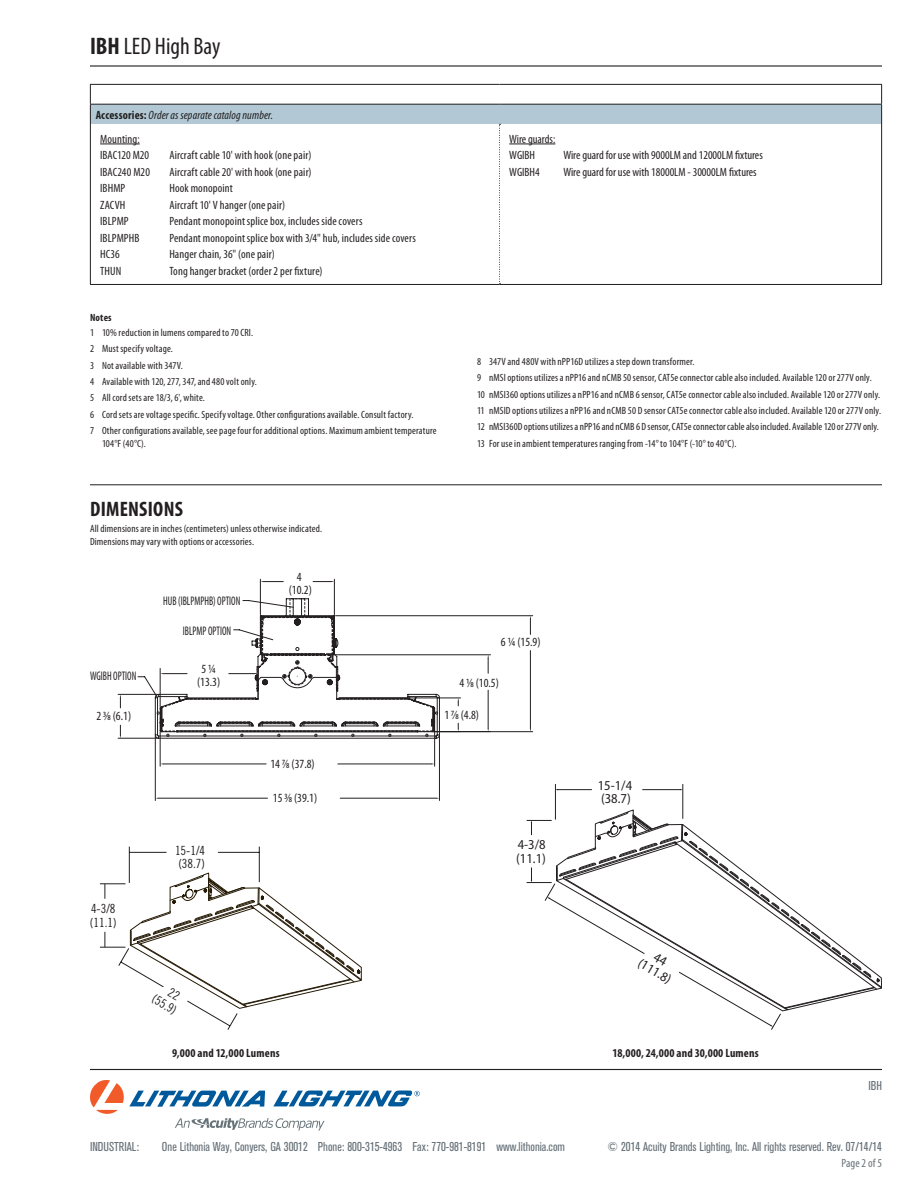
<style>
.page{position:relative;width:918px;height:1188px;background:#fff}
.page>*{position:absolute;margin:0;border:0;box-sizing:border-box;transform-origin:0 0}
.t1{font:condensed 24px "Myriad Pro";color:#231f20}
.t2{font:700 condensed 21px "Myriad Pro";letter-spacing:.01em;color:#231f20}
.t3{font:semi-condensed 13.65px/13.2px "Myriad Pro";color:#231f20}
.t4{font:condensed 12.75px "Akzidenz Grotesk BE";color:#667178}
.t5{font:12.6px/13.5px "Trade Gothic LT Std Cn 18";color:#231f20}
.t6{font:condensed 12.45px/12.5px "Myriad Pro";color:#231f20;text-align:center}
.t7{font:condensed 12.45px "Myriad Pro";color:#231f20;scale:.8 1}
.t8{font:condensed 12px/16.5px "Myriad Pro";letter-spacing:.01em;color:#231f20}
.t9{font:italic condensed 12px/24.2px "Myriad Pro";letter-spacing:.01em;color:#231f20}
.t10{font:700 condensed 12px "Myriad Pro";letter-spacing:.015em;color:#231f20}
.t11{font:condensed 12px "Myriad Pro";color:#667178}
.t12{font:condensed 10.5px/16.4px "Myriad Pro";letter-spacing:.015em;color:#231f20}
.t13{font:700 condensed 10.5px "Myriad Pro";letter-spacing:.015em;color:#231f20}
.s1{font-weight:700}
.s2{font-weight:700;font-style:normal}
.s3{font-style:normal}
</style>
<div class="page">
<hr style="left:90px;top:484px;width:792px;height:1px;background:#231f20">
<hr style="left:90px;top:65px;width:792px;height:2px;background:#231f20">
<div style="left:90px;top:104px;width:792px;height:20px;background:#b2c9d5"></div>
<hr style="left:90px;top:124px;width:1px;height:160px;background:#231f20">
<hr style="left:90px;top:84px;width:410px;height:1px;background:#231f20">
<hr style="left:500px;top:84px;width:382px;height:1px;background:#231f20">
<svg style="left:90px;top:85px;width:1px;height:39px"></svg>
<hr style="left:90px;top:104px;width:410px;height:1px;background:#231f20">
<hr style="left:500px;top:104px;width:382px;height:1px;background:#231f20">
<hr style="left:90px;top:284px;width:410px;height:1px;background:#231f20">
<hr style="left:500px;top:284px;width:382px;height:1px;background:#231f20">
<svg style="left:499px;top:124px;width:2px;height:160px"></svg>
<hr style="left:881px;top:124px;width:1px;height:160px;background:#231f20">
<svg style="left:881px;top:85px;width:1px;height:39px"></svg>
<hr style="left:100px;top:144px;width:40px;height:1px;background:#231f20">
<hr style="left:509px;top:144px;width:46px;height:1px;background:#231f20">
<hr style="left:259px;top:847px;width:1px;height:35px;background:#231f20">
<hr style="left:218px;top:852px;width:41px;height:1px;background:#231f20">
<hr style="left:129px;top:852px;width:38px;height:1px;background:#231f20">
<hr style="left:129px;top:847px;width:1px;height:36px;background:#231f20">
<hr style="left:683px;top:784px;width:1px;height:35px;background:#231f20">
<hr style="left:642px;top:789px;width:39px;height:1px;background:#231f20">
<hr style="left:558px;top:789px;width:34px;height:1px;background:#231f20">
<hr style="left:555px;top:784px;width:1px;height:36px;background:#231f20">
<hr style="left:434px;top:732px;width:1px;height:34px;background:#231f20">
<hr style="left:160px;top:732px;width:1px;height:34px;background:#231f20">
<hr style="left:338px;top:764px;width:93px;height:1px;background:#231f20">
<hr style="left:164px;top:764px;width:102px;height:1px;background:#231f20">
<hr style="left:439px;top:736px;width:1px;height:65px;background:#231f20">
<hr style="left:155px;top:736px;width:1px;height:65px;background:#231f20">
<hr style="left:340px;top:798px;width:96px;height:1px;background:#231f20">
<hr style="left:159px;top:798px;width:109px;height:1px;background:#231f20">
<hr style="left:334px;top:579px;width:1px;height:36px;background:#231f20">
<hr style="left:260px;top:579px;width:1px;height:36px;background:#231f20">
<svg style="left:313px;top:581px;width:21px;height:1px"></svg>
<svg style="left:260px;top:581px;width:23px;height:1px"></svg>
<hr style="left:331px;top:655px;width:159px;height:1px;background:#231f20">
<hr style="left:488px;top:690px;width:1px;height:38px;background:#231f20">
<svg style="left:488px;top:655px;width:1px;height:18px"></svg>
<hr style="left:336px;top:615px;width:197px;height:1px;background:#231f20">
<hr style="left:434px;top:731px;width:99px;height:1px;background:#231f20">
<hr style="left:530px;top:651px;width:1px;height:77px;background:#231f20">
<svg style="left:530px;top:616px;width:1px;height:18px"></svg>
<hr style="left:118px;top:694px;width:39px;height:1px;background:#231f20">
<hr style="left:118px;top:738px;width:39px;height:1px;background:#231f20">
<svg style="left:120px;top:694px;width:1px;height:14px"></svg>
<svg style="left:120px;top:725px;width:1px;height:13px"></svg>
<svg style="left:138px;top:598px;width:323px;height:141px"></svg>
<hr style="left:90px;top:1069px;width:792px;height:1px;background:#231f20">
<svg style="left:90px;top:1080px;width:330px;height:51px"></svg>
<svg style="left:100px;top:872px;width:262px;height:158px"></svg>
<svg style="left:526px;top:812px;width:356px;height:218px"></svg>
<h1 class="t1" style="left:90px;top:32px;width:132px"><span class="s1">IBH</span> LED High Bay</h1>
<p class="t9" style="left:100px;top:103px;width:175px;text-indent:-4px"><span class="s2">Accessories:</span> Order as separate catalog number.<br><span class="s3">Mounting:</span></p>
<p class="t8" style="left:100px;top:147px;width:51px">IBAC120 M20</p>
<p class="t8" style="left:169px;top:147px;width:144px">Aircraft cable 10' with hook (one pair)</p>
<p class="t8" style="left:100px;top:163px;width:51px">IBAC240 M20</p>
<p class="t8" style="left:169px;top:163px;width:144px">Aircraft cable 20' with hook (one pair)</p>
<p class="t8" style="left:100px;top:180px;width:27px">IBHMP</p>
<p class="t8" style="left:169px;top:180px;width:65px">Hook monopoint</p>
<p class="t8" style="left:100px;top:196px;width:27px">ZACVH</p>
<p class="t8" style="left:169px;top:196px;width:117px">Aircraft 10' V hanger (one pair)</p>
<p class="t8" style="left:100px;top:213px;width:30px">IBLPMP</p>
<p class="t8" style="left:169px;top:213px;width:195px">Pendant monopoint splice box, includes side covers</p>
<p class="t8" style="left:100px;top:229px;width:41px">IBLPMPHB</p>
<p class="t8" style="left:169px;top:229px;width:248px">Pendant monopoint splice box with 3/4" hub, includes side covers</p>
<p class="t8" style="left:100px;top:246px;width:21px">HC36</p>
<p class="t8" style="left:169px;top:246px;width:107px">Hanger chain, 36" (one pair)</p>
<p class="t8" style="left:100px;top:262px;width:23px">THUN</p>
<p class="t8" style="left:169px;top:262px;width:155px">Tong hanger bracket (order 2 per fixture)</p>
<p class="t13" style="left:90px;top:311px;width:23px">Notes</p>
<p class="t12" style="left:90px;top:324px;width:348px">1 10% reduction in lumens compared to 70 CRI.<br>2 Must specify voltage.<br>3 Not available with 347V.<br>4 Available with 120, 277, 347, and 480 volt only.<br>5 All cord sets are 18/3, 6', white.<br>6 Cord sets are voltage specific. Specify voltage. Other configurations available. Consult factory.<br>7 Other configurations available, see page four for additional options. Maximum ambient temperature</p>
<p class="t12" style="left:102px;top:435px;width:45px">104°F (40°C).</p>
<h2 class="t2" style="left:90px;top:496px;width:94px">DIMENSIONS</h2>
<p class="t12" style="left:90px;top:522px;width:234px;line-height:12.6px">All dimensions are in inches (centimeters) unless otherwise indicated.<br>Dimensions may vary with options or accessories.</p>
<p class="t7" style="left:90px;top:669px;width:60px">WGIBH OPTION</p>
<p class="t7" style="left:163px;top:593px;width:98px">HUB (IBLPMPHB) OPTION</p>
<p class="t7" style="left:183px;top:623px;width:62px">IBLPMP OPTION</p>
<p class="t6" style="left:197px;top:663px;width:25px">5 ¼ (13.3)</p>
<p class="t6" style="left:289px;top:571px;width:25px">4 (10.2)</p>
<p class="t8" style="left:509px;top:130px;width:48px">Wire guards:<br>WGIBH</p>
<p class="t8" style="left:564px;top:147px;width:201px">Wire guard for use with 9000LM and 12000LM fixtures</p>
<p class="t8" style="left:509px;top:163px;width:32px">WGIBH4</p>
<p class="t8" style="left:564px;top:163px;width:195px">Wire guard for use with 18000LM - 30000LM fixtures</p>
<p class="t12" style="left:477px;top:353px;width:406px">8 347V and 480V with nPP16D utilizes a step down transformer.<br>9 nMSI options utilizes a nPP16 and nCMB 50 sensor, CAT5e connector cable also included. Available 120 or 277V only.<br>10 nMSI360 options utilizes a nPP16 and nCMB 6 sensor, CAT5e connector cable also included. Available 120 or 277V only.<br>11 nMSID options utilizes a nPP16 and nCMB 50 D sensor CAT5e connector cable also included. Available 120 or 277V only.<br>12 nMSI360D options utilizes a nPP16 and nCMB 6 D sensor, CAT5e connector cable also included. Available 120 or 277V only.<br>13 For use in ambient temperatures ranging from -14° to 104°F (-10° to 40°C).</p>
<p class="t6" style="left:501px;top:636px;width:41px">6 ¼ (15.9)</p>
<p class="t6" style="left:460px;top:676px;width:41px">4 1⁄8 (10.5)</p>
<p class="t6" style="left:96px;top:709px;width:36px">2 3⁄8 (6.1)</p>
<p class="t6" style="left:444px;top:709px;width:36px">1 7⁄8 (4.8)</p>
<p class="t5" style="left:90px;top:902px;width:28px">4-3/8 (11.1)</p>
<p class="t5" style="left:175px;top:844px;width:32px">15-1/4</p>
<p class="t5" style="left:178px;top:857px;width:28px">(38.7)</p>
<p class="t5" style="left:156px;top:991px;width:28px;rotate:30deg">(55.9)</p>
<p class="t6" style="left:270px;top:758px;width:46px">14 7⁄8 (37.8)</p>
<p class="t6" style="left:273px;top:791px;width:46px">15 3⁄8 (39.1)</p>
<h3 class="t3" style="left:516px;top:838px;width:31px">4-3/8 (11.1)</h3>
<h3 class="t3" style="left:598px;top:779px;width:36px">15-1/4</h3>
<h3 class="t3" style="left:601px;top:792px;width:31px">(38.7)</h3>
<h3 class="t3" style="left:642px;top:956px;width:38px;rotate:30deg">(111.8)</h3>
<p class="t10" style="left:172px;top:1045px;width:109px">9,000 and 12,000 Lumens</p>
<p class="t10" style="left:612px;top:1045px;width:148px">18,000, 24,000 and 30,000 Lumens</p>
<p class="t4" style="left:868px;top:1078px;width:15px">IBH</p>
<p class="t4" style="left:90px;top:1139px;width:51px">INDUSTRIAL:</p>
<p class="t4" style="left:162px;top:1139px;width:405px">One Lithonia Way, Conyers, GA 30012 Phone: 800-315-4963 Fax: 770-981-8191 www.lithonia.com</p>
<p class="t4" style="left:608px;top:1139px;width:276px">© 2014 Acuity Brands Lighting, Inc. All rights reserved. Rev. 07/14/14</p>
<p class="t11" style="left:841px;top:1156px;width:42px">Page 2 of 5</p>
</div>
